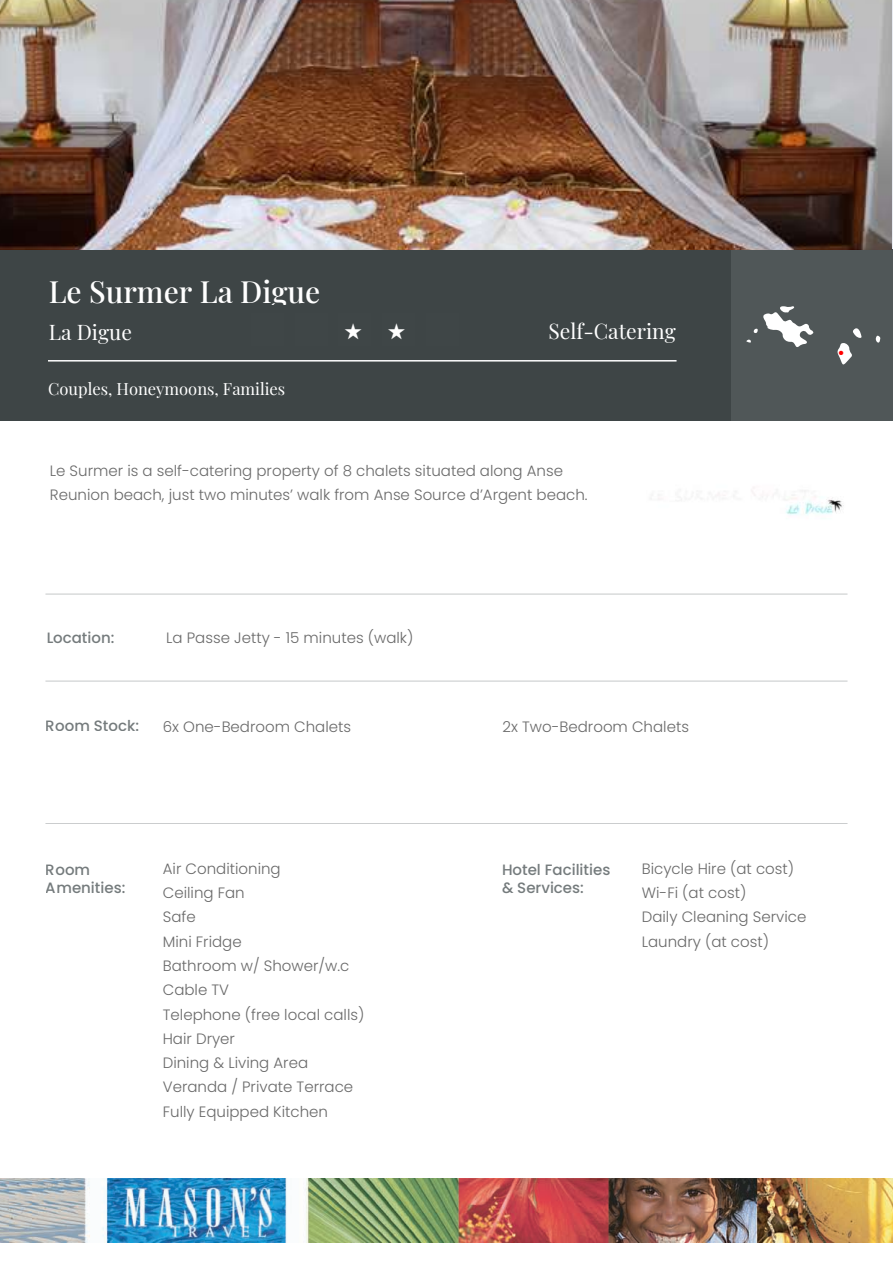
<style>
.page{position:relative;width:893px;height:1263px;background:#fff}
.page>*{position:absolute;margin:0;border:0;box-sizing:border-box;transform-origin:0 0}
.t1{font:500 30px "Playfair Display";color:#fff}
.t2{font:21px "Playfair Display";color:#fff}
.t3{font:16.5px "Playfair Display";color:#fff}
.t4{font:300 15px/24.3px "Poppins";color:#696969}
.t5{font:500 15px/18px "Poppins";color:#525a5c}
.t6{font:6px "Zapf Dingbats";color:#f00}
</style>
<div class="page">
<div style="left:0;top:249px;width:893px;height:172px;background:#3e4546"></div>
<div style="left:731px;top:249px;width:162px;height:172px;background:#505758"></div>
<img style="left:0;top:1179px;width:893px;height:63px">
<hr style="left:48px;top:360px;width:628px;height:2px;background:#fff">
<hr style="left:45px;top:594px;width:802px;height:1px;background:#6c7376">
<hr style="left:45px;top:681px;width:802px;height:1px;background:#6c7376">
<hr style="left:45px;top:823px;width:802px;height:1px;background:#6c7376">
<svg style="left:837px;top:328px;width:25px;height:37px"></svg>
<svg style="left:875px;top:335px;width:5px;height:8px"></svg>
<svg style="left:746px;top:306px;width:67px;height:41px"></svg>
<img style="left:0;top:0;width:892px;height:250px">
<img style="left:650px;top:487px;width:194px;height:28px">
<h1 class="t1" style="left:49px;top:268px;width:273px">Le Surmer La Digue</h1>
<h2 class="t2" style="left:49px;top:315px;width:85px">La Digue</h2>
<h2 class="t2" style="left:548px;top:315px;width:129px">Self-Catering</h2>
<p class="t3" style="left:48px;top:376px;width:239px">Couples, Honeymoons, Families</p>
<p class="t4" style="left:50px;top:458px;width:539px">Le Surmer is a self-catering property of 8 chalets situated along Anse<br>Reunion beach, just two minutes’ walk from Anse Source d’Argent beach.</p>
<p class="t5" style="left:46px;top:629px;width:69px">Location:</p>
<p class="t4" style="left:166px;top:626px;width:249px">La Passe Jetty - 15 minutes (walk)</p>
<p class="t5" style="left:46px;top:716px;width:95px">Room Stock:</p>
<p class="t4" style="left:163px;top:715px;width:190px">6x One-Bedroom Chalets</p>
<p class="t4" style="left:502px;top:715px;width:188px">2x Two-Bedroom Chalets</p>
<p class="t6" style="left:839px;top:350px;width:6px">●</p>
<p class="t4" style="left:163px;top:857px;width:203px">Air Conditioning<br>Ceiling Fan<br>Safe<br>Mini Fridge<br>Bathroom w/ Shower/w.c<br>Cable TV<br>Telephone (free local calls)<br>Hair Dryer<br>Dining &amp; Living Area<br>Veranda / Private Terrace<br>Fully Equipped Kitchen</p>
<p class="t4" style="left:642px;top:857px;width:166px">Bicycle Hire (at cost)<br>Wi-Fi (at cost)<br>Daily Cleaning Service<br>Laundry (at cost)</p>
<p class="t5" style="left:46px;top:861px;width:81px">Room<br>Amenities:</p>
<p class="t5" style="left:502px;top:861px;width:110px">Hotel Facilities &amp; Services:</p>
</div>
